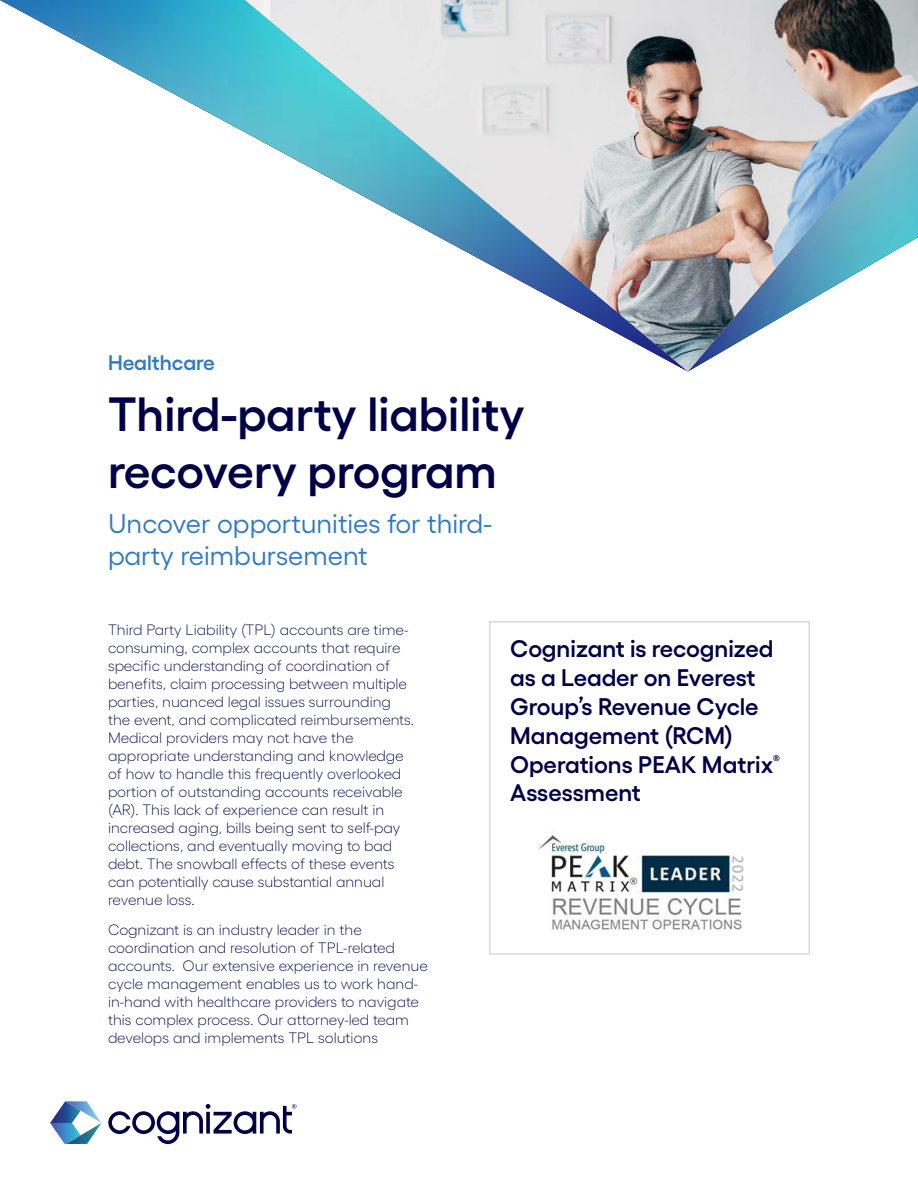
<style>
.page{position:relative;width:918px;height:1188px;background:#fff}
.page>*{position:absolute;margin:0;border:0;box-sizing:border-box;transform-origin:0 0}
.t1{font:600 48px/57.6px "Gellix";color:#000048}
.t2{font:27px/32.4px "Gellix";color:#2f78c4}
.t3{font:600 24px/28.8px "Gellix";color:#000048}
.t4{font:600 21px "Gellix";color:#2f78c4}
.t5{font:300 15px/18px "Gellix";color:#000048}
</style>
<div class="page">
<img style="left:0;top:0;width:245px;height:133px">
<svg style="left:108px;top:1104px;width:189px;height:40px"></svg>
<svg style="left:50px;top:1101px;width:51px;height:43px"></svg>
<div style="left:489px;top:621px;width:321px;height:334px;border:2px solid #d8dade"></div>
<img style="left:538px;top:835px;width:206px;height:95px">
<img style="left:245px;top:0;width:673px;height:372px">
<h3 class="t4" style="left:108px;top:346px;width:108px">Healthcare</h3>
<h1 class="t1" style="left:108px;top:380px;width:418px">Third-party liability recovery program</h1>
<h2 class="t2" style="left:108px;top:504px;width:385px">Uncover opportunities for third&shy;party reimbursement</h2>
<p class="t5" style="left:108px;top:619px;width:308px">Third Party Liability (TPL) accounts are time&shy;consuming, complex accounts that require specific understanding of coordination of benefits, claim processing between multiple parties, nuanced legal issues surrounding the event, and complicated reimbursements.<br>Medical providers may not have the appropriate understanding and knowledge of how to handle this frequently overlooked portion of outstanding accounts receivable (AR). This lack of experience can result in increased aging, bills being sent to self-pay collections, and eventually moving to bad debt. The snowball effects of these events can potentially cause substantial annual revenue loss.</p>
<p class="t5" style="left:108px;top:919px;width:321px">Cognizant is an industry leader in the coordination and resolution of TPL-related accounts. Our extensive experience in revenue cycle management enables us to work hand&shy;in-hand with healthcare providers to navigate this complex process. Our attorney-led team develops and implements TPL solutions</p>
<h3 class="t3" style="left:510px;top:632px;width:271px">Cognizant is recognized as a Leader on Everest<br>Group’s Revenue Cycle<br>Management (RCM)<br>Operations PEAK Matrix<sup>®<br></sup>Assessment</h3>
</div>
